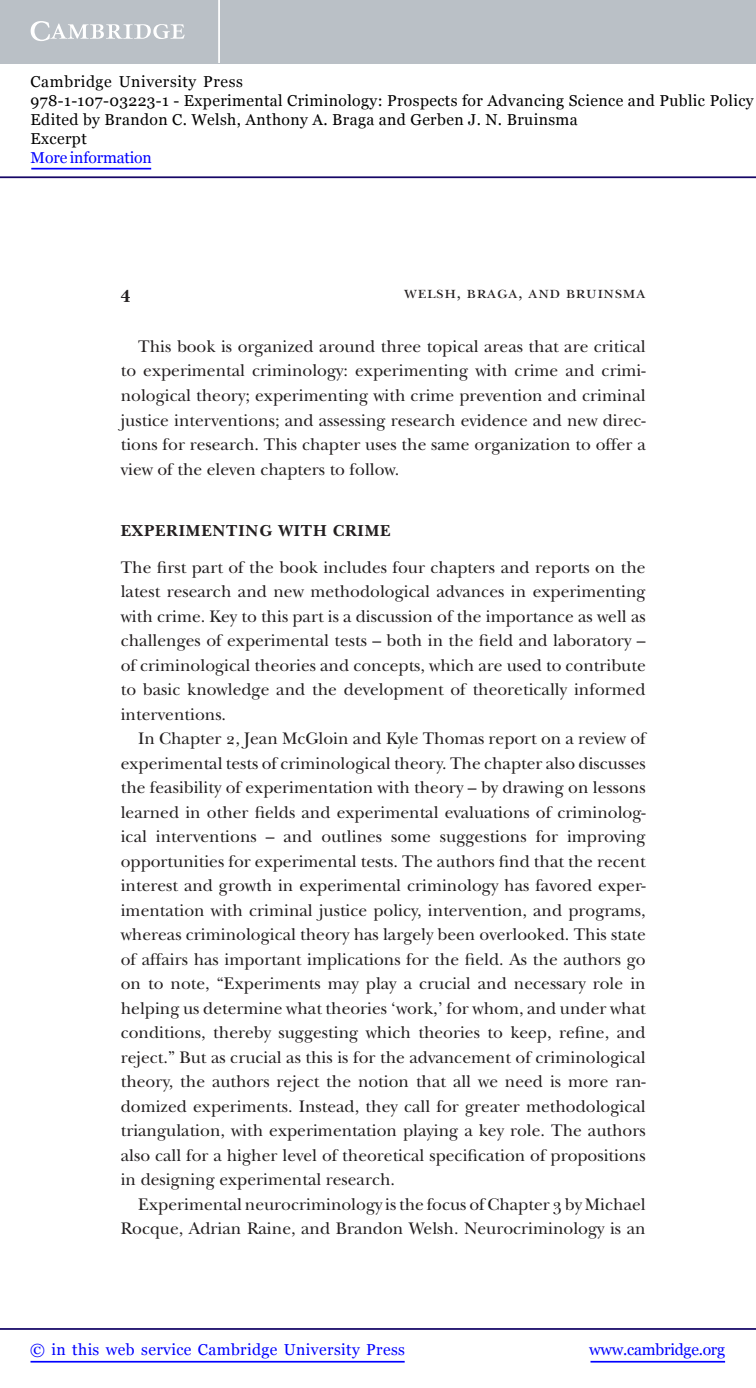
<style>
.page{position:relative;width:756px;height:1388px;background:#fff}
.page>*{position:absolute;margin:0;border:0;box-sizing:border-box;transform-origin:0 0}
.t1{font:17.5px/24.5px "New Baskerville Std";color:#231f20;text-align:justify}
.t2{font:17.5px "New Baskerville Std";letter-spacing:.025em;color:#231f20}
.t3{font:700 17.5px "New Baskerville Std";color:#231f20}
.t4{font:700 16.62px "New Baskerville Std";letter-spacing:.05em;color:#231f20}
.t5{font:15.75px/18.9px "Georgia";letter-spacing:.025em;color:#000}
.t6{font:15.75px "Georgia";letter-spacing:.025em;color:#00f}
.t7{font:15.75px "Georgia";letter-spacing:-.015em;color:#00f}
.t8{font:15.75px "Georgia";letter-spacing:-.01em;color:#00f}
</style>
<div class="page">
<hr style="left:591px;top:1361px;width:134px;height:1px;background:#00f">
<hr style="left:0;top:1328px;width:756px;height:2px;background:#150666">
<hr style="left:31px;top:1361px;width:374px;height:1px;background:#00f">
<div style="left:0;top:0;width:756px;height:63px;background:#bac0c6"></div>
<svg style="left:31px;top:21px;width:154px;height:20px"></svg>
<hr style="left:218px;top:0;width:2px;height:63px;background:#fff">
<hr style="left:0;top:176px;width:756px;height:2px;background:#150666">
<hr style="left:31px;top:168px;width:120px;height:1px;background:#00f">
<p class="t5" style="left:31px;top:72px;width:725px">Cambridge University Press<br>978-1-107-03223-1 - Experimental Criminology: Prospects for Advancing Science and Public Policy Edited by Brandon C. Welsh, Anthony A. Braga and Gerben J. N. Bruinsma<br>Excerpt</p>
<p class="t8" style="left:31px;top:148px;width:123px">More information</p>
<p class="t3" style="left:121px;top:286px;width:11px">4</p>
<p class="t2" style="left:404px;top:286px;width:243px">Welsh, Braga, and Bruinsma</p>
<p class="t1" style="left:121px;top:336px;width:527px;text-indent:18px">This book is organized around three topical areas that are critical to experimental criminology: experimenting with crime and crimi&shy;nological theory; experimenting with crime prevention and criminal justice interventions; and assessing research evidence and new direc&shy;tions for research. This chapter uses the same organization to offer a view of the eleven chapters to follow.</p>
<p class="t4" style="left:121px;top:524px;width:271px">EXPERIMENTING WITH CRIME</p>
<p class="t1" style="left:121px;top:556px;width:527px">The first part of the book includes four chapters and reports on the latest research and new methodological advances in experimenting with crime. Key to this part is a discussion of the importance as well as challenges of experimental tests – both in the field and laboratory – of criminological theories and concepts, which are used to contribute to basic knowledge and the development of theoretically informed interventions.</p>
<p class="t1" style="left:121px;top:728px;width:528px;text-indent:18px">In Chapter 2, Jean McGloin and Kyle Thomas report on a review of experimental tests of criminological theory. The chapter also discusses the feasibility of experimentation with theory – by drawing on lessons learned in other fields and experimental evaluations of criminolog&shy;ical interventions – and outlines some suggestions for improving opportunities for experimental tests. The authors find that the recent interest and growth in experimental criminology has favored exper&shy;imentation with criminal justice policy, intervention, and programs, whereas criminological theory has largely been overlooked. This state of affairs has important implications for the field. As the authors go on to note, “Experiments may play a crucial and necessary role in helping us determine what theories ‘work,’ for whom, and under what conditions, thereby suggesting which theories to keep, refine, and reject.” But as crucial as this is for the advancement of criminological theory, the authors reject the notion that all we need is more ran&shy;domized experiments. Instead, they call for greater methodological triangulation, with experimentation playing a key role. The authors also call for a higher level of theoretical specification of propositions in designing experimental research.</p>
<p class="t1" style="left:121px;top:1193px;width:527px;text-align:right">Experimental neurocriminology is the focus of Chapter 3 by Michael<br>Rocque, Adrian Raine, and Brandon Welsh. Neurocriminology is an</p>
<p class="t6" style="left:30px;top:1340px;width:376px">© in this web service Cambridge University Press</p>
<p class="t7" style="left:589px;top:1340px;width:137px">www.cambridge.org</p>
</div>
